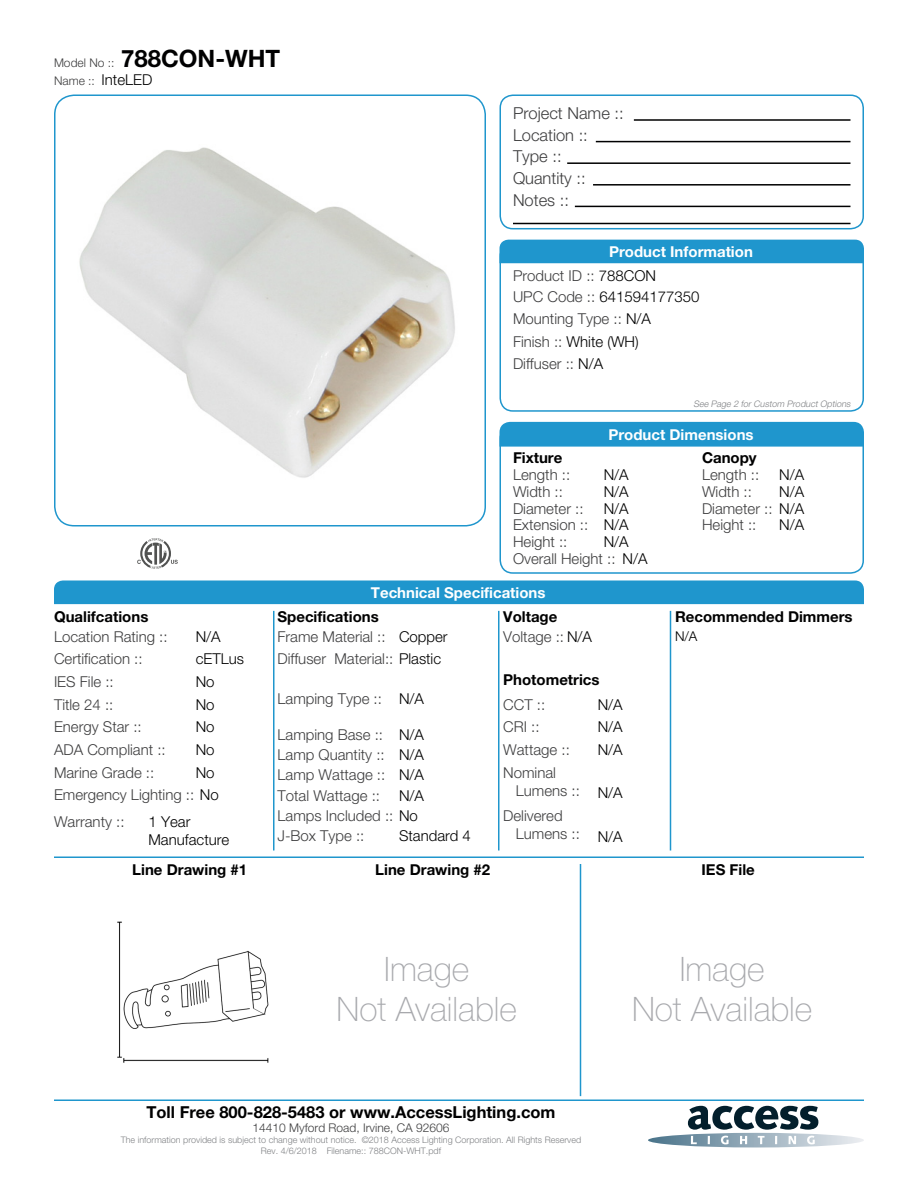
<style>
.page{position:relative;width:918px;height:1188px;background:#fff}
.page>*{position:absolute;margin:0;border:0;box-sizing:border-box;transform-origin:0 0}
.t1{font:100 33.75px/40.5px "Helvetica Neue LT Std";color:#a8a9ad;text-align:center}
.t2{font:700 24px "Helvetica Neue LT Std";color:#000001}
.Left_Justify{font:300 16.5px "Helvetica Neue LT Std";color:#3e3e3f}
.t3{font:700 16.5px "Helvetica Neue LT Std";color:#000001}
.Left_Justify-2{font:300 15px/18px "Helvetica Neue LT Std";color:#3e3e3f}
.Left_Justify-3{font:300 15px/18px "Helvetica Neue LT Std";color:#000001}
.Left_Justify-4{font:700 15px "Helvetica Neue LT Std";color:#000001}
.t4{font:700 15px "Helvetica Neue LT Std";color:#fff}
.Left_Justify-5{font:300 13.5px "Helvetica Neue LT Std";color:#000001}
.t5{font:300 12px "Helvetica Neue LT Std";color:#3e3e3f}
.t6{font:300 9px "Helvetica Neue LT Std";color:#808285}
.Left_Justify-6{font:italic 300 9px "Helvetica Neue LT Std";color:#808285}
.s1{font-weight:300;font-size:12px;color:#3e3e3f}
.s2{font-size:12px;color:#3e3e3f}
.s3{color:#000001}
.s4{color:#3e3e3f}
</style>
<div class="page">
<img style="left:79px;top:147px;width:376px;height:331px">
<svg style="left:648px;top:1106px;width:216px;height:42px"></svg>
<div style="left:499px;top:94px;width:365px;height:135px;border:2px solid #1f96cd;border-radius:13px"></div>
<div style="left:499px;top:243px;width:365px;height:169px;border:2px solid #1f96cd;border-radius:13px"></div>
<div style="left:499px;top:425px;width:365px;height:149px;border:2px solid #1f96cd;border-radius:13px"></div>
<svg style="left:137px;top:538px;width:41px;height:31px"></svg>
<hr style="left:634px;top:119px;width:217px;height:2px;background:#000001">
<hr style="left:596px;top:141px;width:254px;height:1px;background:#000001">
<hr style="left:593px;top:184px;width:258px;height:2px;background:#000001">
<hr style="left:567px;top:162px;width:283px;height:2px;background:#000001">
<hr style="left:575px;top:206px;width:275px;height:1px;background:#000001">
<hr style="left:513px;top:223px;width:337px;height:1px;background:#000001">
<div style="left:500px;top:240px;width:364px;height:23px;background:#1f96cd"></div>
<div style="left:500px;top:422px;width:364px;height:25px;background:#1f96cd"></div>
<div style="left:54px;top:580px;width:810px;height:24px;background:#1f96cd"></div>
<hr style="left:54px;top:856px;width:810px;height:2px;background:#1f96cd">
<hr style="left:54px;top:1100px;width:810px;height:1px;background:#1f96cd">
<img style="left:117px;top:921px;width:152px;height:142px">
<hr style="left:670px;top:611px;width:1px;height:239px;background:#1f96cd">
<hr style="left:580px;top:864px;width:1px;height:232px;background:#1f96cd">
<hr style="left:498px;top:611px;width:2px;height:239px;background:#1f96cd">
<hr style="left:273px;top:611px;width:1px;height:239px;background:#1f96cd">
<div style="left:54px;top:94px;width:432px;height:432px;border:2px solid #1f96cd;border-radius:20px"></div>
<p class="t2" style="left:54px;top:44px;width:228px"><span class="s1">Model No ::</span> 788CON-WHT</p>
<p class="Left_Justify-3" style="left:54px;top:70px;width:100px"><span class="s2">Name ::</span> InteLED</p>
<p class="Left_Justify" style="left:513px;top:103px;width:112px">Project Name ::</p>
<p class="Left_Justify" style="left:513px;top:125px;width:76px">Location ::</p>
<p class="Left_Justify" style="left:513px;top:146px;width:50px">Type ::</p>
<p class="Left_Justify" style="left:513px;top:168px;width:74px">Quantity ::</p>
<p class="Left_Justify" style="left:513px;top:190px;width:57px">Notes ::</p>
<p class="t4" style="left:609px;top:242px;width:145px">Product Information</p>
<p class="Left_Justify-2" style="left:513px;top:266px;width:145px">Product ID :: <span class="s3">788CON</span></p>
<p class="Left_Justify-3" style="left:513px;top:288px;width:188px"><span class="s4">UPC Code ::</span> 641594177350</p>
<p class="Left_Justify-2" style="left:513px;top:309px;width:140px">Mounting Type :: <span class="s3">N/A</span></p>
<p class="Left_Justify-3" style="left:513px;top:333px;width:127px"><span class="s4">Finish ::</span> White (WH)</p>
<p class="Left_Justify-2" style="left:513px;top:354px;width:92px">Diffuser :: <span class="s3">N/A</span></p>
<p class="Left_Justify-6" style="left:693px;top:399px;width:160px">See Page 2 for Custom Product Options</p>
<p class="t4" style="left:608px;top:425px;width:147px">Product Dimensions</p>
<p class="Left_Justify-4" style="left:513px;top:448px;width:51px">Fixture</p>
<p class="Left_Justify-4" style="left:702px;top:448px;width:56px">Canopy</p>
<p class="Left_Justify-2" style="left:513px;top:465px;width:59px">Length ::</p>
<p class="Left_Justify-3" style="left:604px;top:465px;width:27px">N/A</p>
<p class="Left_Justify-2" style="left:702px;top:465px;width:59px">Length ::</p>
<p class="Left_Justify-3" style="left:779px;top:465px;width:27px">N/A</p>
<p class="Left_Justify-2" style="left:513px;top:482px;width:51px">Width ::</p>
<p class="Left_Justify-2" style="left:513px;top:533px;width:56px">Height ::</p>
<p class="Left_Justify-2" style="left:513px;top:499px;width:72px">Diameter ::</p>
<p class="Left_Justify-2" style="left:513px;top:516px;width:77px">Extension ::</p>
<p class="Left_Justify-3" style="left:604px;top:482px;width:27px">N/A</p>
<p class="Left_Justify-3" style="left:604px;top:533px;width:27px">N/A</p>
<p class="Left_Justify-3" style="left:779px;top:482px;width:27px">N/A</p>
<p class="Left_Justify-2" style="left:702px;top:482px;width:51px">Width ::</p>
<p class="Left_Justify-3" style="left:604px;top:499px;width:27px">N/A</p>
<p class="Left_Justify-2" style="left:702px;top:499px;width:104px">Diameter :: <span class="s3">N/A</span></p>
<p class="Left_Justify-3" style="left:604px;top:516px;width:27px">N/A</p>
<p class="Left_Justify-3" style="left:779px;top:516px;width:27px">N/A</p>
<p class="Left_Justify-2" style="left:702px;top:516px;width:56px">Height ::</p>
<p class="Left_Justify-2" style="left:513px;top:550px;width:104px">Overall Height ::</p>
<p class="Left_Justify-3" style="left:622px;top:550px;width:27px">N/A</p>
<p class="t4" style="left:371px;top:583px;width:176px">Technical Specifications</p>
<p class="Left_Justify-4" style="left:54px;top:607px;width:96px">Qualifcations</p>
<p class="Left_Justify-4" style="left:278px;top:607px;width:103px">Specifications</p>
<p class="Left_Justify-4" style="left:503px;top:607px;width:56px">Voltage</p>
<p class="Left_Justify-2" style="left:54px;top:627px;width:115px">Location Rating ::</p>
<p class="Left_Justify-2" style="left:278px;top:627px;width:110px">Frame Material ::</p>
<p class="Left_Justify-2" style="left:503px;top:627px;width:90px">Voltage :: <span class="s3">N/A</span></p>
<p class="Left_Justify-3" style="left:196px;top:627px;width:27px">N/A</p>
<p class="Left_Justify-3" style="left:399px;top:627px;width:50px">Copper</p>
<p class="Left_Justify-2" style="left:54px;top:650px;width:90px">Certification ::</p>
<p class="Left_Justify-2" style="left:54px;top:695px;width:61px">Title 24 ::</p>
<p class="Left_Justify-3" style="left:196px;top:650px;width:50px">cETLus</p>
<p class="Left_Justify-3" style="left:196px;top:673px;width:20px">No</p>
<p class="Left_Justify-3" style="left:196px;top:695px;width:20px">No</p>
<p class="Left_Justify-3" style="left:196px;top:718px;width:20px">No</p>
<p class="Left_Justify-3" style="left:196px;top:740px;width:20px">No</p>
<p class="Left_Justify-3" style="left:196px;top:763px;width:20px">No</p>
<p class="Left_Justify-2" style="left:54px;top:673px;width:61px">IES File ::</p>
<p class="Left_Justify-2" style="left:54px;top:718px;width:89px">Energy Star ::</p>
<p class="Left_Justify-2" style="left:54px;top:740px;width:113px">ADA Compliant ::</p>
<p class="Left_Justify-2" style="left:54px;top:763px;width:102px">Marine Grade ::</p>
<p class="Left_Justify-2" style="left:54px;top:786px;width:166px">Emergency Lighting :: <span class="s3">No</span></p>
<p class="Left_Justify-2" style="left:54px;top:813px;width:72px">Warranty ::</p>
<p class="Left_Justify-3" style="left:148px;top:813px;width:82px">1 Year<br>Manufacture</p>
<p class="Left_Justify-2" style="left:278px;top:650px;width:165px">Diffuser Material:: <span class="s3">Plastic</span></p>
<p class="Left_Justify-2" style="left:278px;top:689px;width:106px">Lamping Type ::</p>
<p class="Left_Justify-2" style="left:278px;top:725px;width:107px">Lamping Base ::</p>
<p class="Left_Justify-2" style="left:278px;top:746px;width:109px">Lamp Quantity ::</p>
<p class="Left_Justify-2" style="left:278px;top:766px;width:109px">Lamp Wattage ::</p>
<p class="Left_Justify-2" style="left:278px;top:786px;width:104px">Total Wattage ::</p>
<p class="Left_Justify-2" style="left:278px;top:806px;width:142px">Lamps Included :: <span class="s3">No</span></p>
<p class="Left_Justify-2" style="left:278px;top:826px;width:88px">J-Box Type ::</p>
<p class="Left_Justify-3" style="left:399px;top:689px;width:27px">N/A</p>
<p class="Left_Justify-3" style="left:399px;top:725px;width:27px">N/A</p>
<p class="Left_Justify-3" style="left:399px;top:746px;width:27px">N/A</p>
<p class="Left_Justify-3" style="left:399px;top:766px;width:27px">N/A</p>
<p class="Left_Justify-3" style="left:399px;top:786px;width:27px">N/A</p>
<p class="Left_Justify-3" style="left:399px;top:826px;width:73px">Standard 4</p>
<p class="Left_Justify-4" style="left:503px;top:670px;width:98px">Photometrics</p>
<p class="Left_Justify-2" style="left:503px;top:695px;width:43px">CCT ::</p>
<p class="Left_Justify-2" style="left:503px;top:718px;width:38px">CRI ::</p>
<p class="Left_Justify-2" style="left:503px;top:740px;width:68px">Wattage ::</p>
<p class="Left_Justify-2" style="left:516px;top:763px;width:66px;text-indent:-13px">Nominal<br>Lumens ::</p>
<p class="Left_Justify-2" style="left:516px;top:806px;width:66px;text-indent:-13px">Delivered<br>Lumens ::</p>
<p class="Left_Justify-3" style="left:598px;top:695px;width:27px">N/A</p>
<p class="Left_Justify-3" style="left:598px;top:718px;width:27px">N/A</p>
<p class="Left_Justify-3" style="left:598px;top:740px;width:27px">N/A</p>
<p class="Left_Justify-3" style="left:598px;top:783px;width:27px">N/A</p>
<p class="Left_Justify-3" style="left:598px;top:827px;width:27px">N/A</p>
<p class="Left_Justify-4" style="left:675px;top:607px;width:179px">Recommended Dimmers</p>
<p class="Left_Justify-5" style="left:675px;top:628px;width:24px">N/A</p>
<p class="Left_Justify-4" style="left:132px;top:860px;width:116px">Line Drawing #1</p>
<p class="Left_Justify-4" style="left:375px;top:860px;width:116px">Line Drawing #2</p>
<p class="Left_Justify-4" style="left:702px;top:860px;width:55px">IES File</p>
<p class="t1" style="left:337px;top:948px;width:182px">Image<br>Not Available</p>
<p class="t1" style="left:632px;top:948px;width:182px">Image<br>Not Available</p>
<p class="t3" style="left:146px;top:1101px;width:411px">Toll Free 800-828-5483 or www.AccessLighting.com</p>
<p class="t5" style="left:253px;top:1120px;width:198px">14410 Myford Road, Irvine, CA 92606</p>
<p class="t6" style="left:121px;top:1134px;width:462px">The information provided is subject to change without notice. ©2018 Access Lighting Corporation. All Rights Reserved</p>
<p class="t6" style="left:261px;top:1145px;width:182px">Rev. 4/6/2018 Filename:: 788CON-WHT.pdf</p>
</div>
